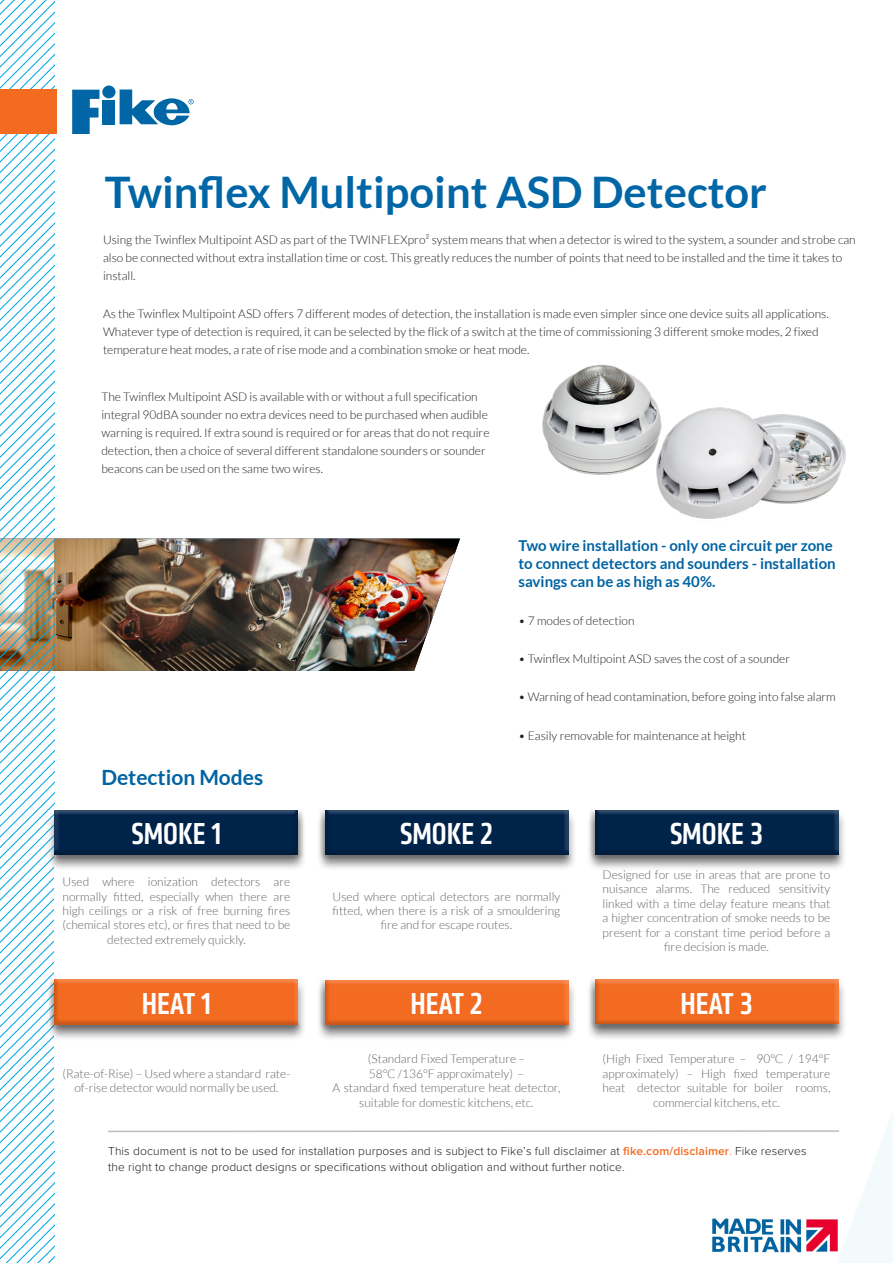
<style>
.page{position:relative;width:893px;height:1263px;background:#fff}
.page>*{position:absolute;margin:0;border:0;box-sizing:border-box;transform-origin:0 0}
.t1{font:700 43.5px "Lato";color:#0066a5}
.t2{font:500 31.5px "Klavika Condensed";color:#fff}
.t3{font:700 21px "Lato";color:#0063a2}
.subhead-light_blue{font:700 15px/18px "Lato";color:#0063a2}
.body{font:300 12px/18px "Lato";color:#231f20}
.t4{font:300 12px/14.4px "Lato";color:#636366;text-align:center}
.t5{font:300 12px/16px "Proxima Nova";letter-spacing:.01em;color:#231f20}
.subhead-light_blue-2{font:300 12px "Lato";color:#231f20}
.s1{font-weight:600;color:#f36a21}
.s2{color:#f36a21}
</style>
<div class="page">
<img style="left:54px;top:539px;width:406px;height:132px">
<svg style="left:838px;top:1112px;width:55px;height:151px"></svg>
<svg style="left:0;top:0;width:54px;height:1263px"></svg>
<svg style="left:72px;top:90px;width:27px;height:44px"></svg>
<div style="left:102px;top:100px;width:13px;height:24px;background:#0066a5"></div>
<div style="left:102px;top:86px;width:14px;height:12px;background:#0066a5;border-radius:50%"></div>
<svg style="left:120px;top:90px;width:74px;height:36px"></svg>
<div style="left:0;top:90px;width:56px;height:44px;background:#f36a21"></div>
<div style="left:594px;top:1025px;width:245px;height:120px;background:#fff"></div>
<div style="left:47px;top:810px;width:259px;height:61px;background:#231f20;opacity:.55"></div>
<div style="left:49px;top:804px;width:254px;height:54px;background:#fff"></div>
<div style="left:50px;top:806px;width:254px;height:54px;background:#231f20;opacity:.2"></div>
<div style="left:46px;top:979px;width:261px;height:62px;background:#231f20;opacity:.55"></div>
<div style="left:51px;top:974px;width:253px;height:54px;background:#fff;opacity:.3"></div>
<div style="left:50px;top:975px;width:252px;height:55px;background:#231f20;opacity:.2"></div>
<div style="left:586px;top:810px;width:260px;height:61px;background:#231f20;opacity:.55"></div>
<div style="left:591px;top:804px;width:253px;height:54px;background:#fff"></div>
<div style="left:589px;top:806px;width:254px;height:54px;background:#231f20;opacity:.2"></div>
<div style="left:586px;top:979px;width:260px;height:62px;background:#231f20;opacity:.55"></div>
<div style="left:591px;top:974px;width:253px;height:54px;background:#fff"></div>
<div style="left:589px;top:976px;width:254px;height:54px;background:#231f20;opacity:.2"></div>
<div style="left:316px;top:810px;width:260px;height:61px;background:#231f20;opacity:.55"></div>
<div style="left:321px;top:804px;width:253px;height:54px;background:#fff"></div>
<div style="left:319px;top:806px;width:254px;height:54px;background:#231f20;opacity:.2"></div>
<div style="left:316px;top:980px;width:260px;height:61px;background:#231f20;opacity:.55"></div>
<div style="left:321px;top:974px;width:253px;height:54px;background:#fff"></div>
<div style="left:319px;top:976px;width:254px;height:54px;background:#231f20;opacity:.2"></div>
<hr style="left:108px;top:1130px;width:731px;height:2px;background:#bcbdc0">
<img style="left:542px;top:364px;width:304px;height:155px">
<img style="left:713px;top:1216px;width:126px;height:36px">
<p class="t1" style="left:105px;top:167px;width:664px">Twinflex Multipoint ASD Detector</p>
<p class="body" style="left:103px;top:230px;width:754px">Using the Twinflex Multipoint ASD as part of the TWINFLEXpro² system means that when a detector is wired to the system, a sounder and strobe can also be connected without extra installation time or cost. This greatly reduces the number of points that need to be installed and the time it takes to install.</p>
<p class="body" style="left:103px;top:305px;width:727px">As the Twinflex Multipoint ASD offers 7 different modes of detection, the installation is made even simpler since one device suits all applications.<br>Whatever type of detection is required, it can be selected by the flick of a switch at the time of commissioning 3 different smoke modes, 2 fixed temperature heat modes, a rate of rise mode and a combination smoke or heat mode.</p>
<p class="body" style="left:101px;top:388px;width:390px">The Twinflex Multipoint ASD is available with or without a full specification integral 90dBA sounder no extra devices need to be purchased when audible warning is required. If extra sound is required or for areas that do not require detection, then a choice of several different standalone sounders or sounder beacons can be used on the same two wires.</p>
<p class="t3" style="left:101px;top:765px;width:163px">Detection Modes</p>
<p class="subhead-light_blue" style="left:518px;top:536px;width:319px">Two wire installation - only one circuit per zone to connect detectors and sounders - installation savings can be as high as 40%.</p>
<p class="subhead-light_blue-2" style="left:518px;top:614px;width:118px">• 7 modes of detection</p>
<p class="subhead-light_blue-2" style="left:518px;top:652px;width:273px">• Twinflex Multipoint ASD saves the cost of a sounder</p>
<p class="subhead-light_blue-2" style="left:518px;top:691px;width:319px">• Warning of head contamination, before going into false alarm</p>
<p class="subhead-light_blue-2" style="left:518px;top:729px;width:229px">• Easily removable for maintenance at height</p>
<p class="t2" style="left:131px;top:814px;width:91px">SMOKE 1</p>
<p class="t4" style="left:63px;top:875px;width:229px">Used where ionization detectors are normally fitted, especially when there are high ceilings or a risk of free burning fires (chemical stores etc), or fires that need to be detected extremely quickly.</p>
<p class="t2" style="left:400px;top:814px;width:94px">SMOKE 2</p>
<p class="t2" style="left:670px;top:814px;width:94px">SMOKE 3</p>
<p class="t4" style="left:333px;top:889px;width:229px">Used where optical detectors are normally fitted, when there is a risk of a smouldering fire and for escape routes.</p>
<p class="t4" style="left:603px;top:867px;width:229px">Designed for use in areas that are prone to nuisance alarms. The reduced sensitivity linked with a time delay feature means that a higher concentration of smoke needs to be present for a constant time period before a fire decision is made.</p>
<p class="t2" style="left:142px;top:983px;width:71px">HEAT 1</p>
<p class="t2" style="left:411px;top:984px;width:73px">HEAT 2</p>
<p class="t2" style="left:680px;top:983px;width:74px">HEAT 3</p>
<p class="t4" style="left:63px;top:1066px;width:229px">(Rate-of-Rise) – Used where a standard rate&shy;of-rise detector would normally be used.</p>
<p class="t4" style="left:368px;top:1052px;width:159px">(Standard Fixed Temperature –</p>
<p class="t4" style="left:369px;top:1066px;width:157px">58°C /136°F approximately) –</p>
<p class="t4" style="left:333px;top:1081px;width:229px">A standard fixed temperature heat detector, suitable for domestic kitchens, etc.</p>
<p class="t4" style="left:603px;top:1052px;width:229px">(High Fixed Temperature – 90°C / 194°F approximately) – High fixed temperature heat detector suitable for boiler rooms, commercial kitchens, etc.</p>
<p class="t5" style="left:108px;top:1142px;width:700px">This document is not to be used for installation purposes and is subject to Fike’s full disclaimer at <span class="s1">fike.com/disclaimer</span><span class="s2">.</span> Fike reserves the right to change product designs or specifications without obligation and without further notice.</p>
</div>
